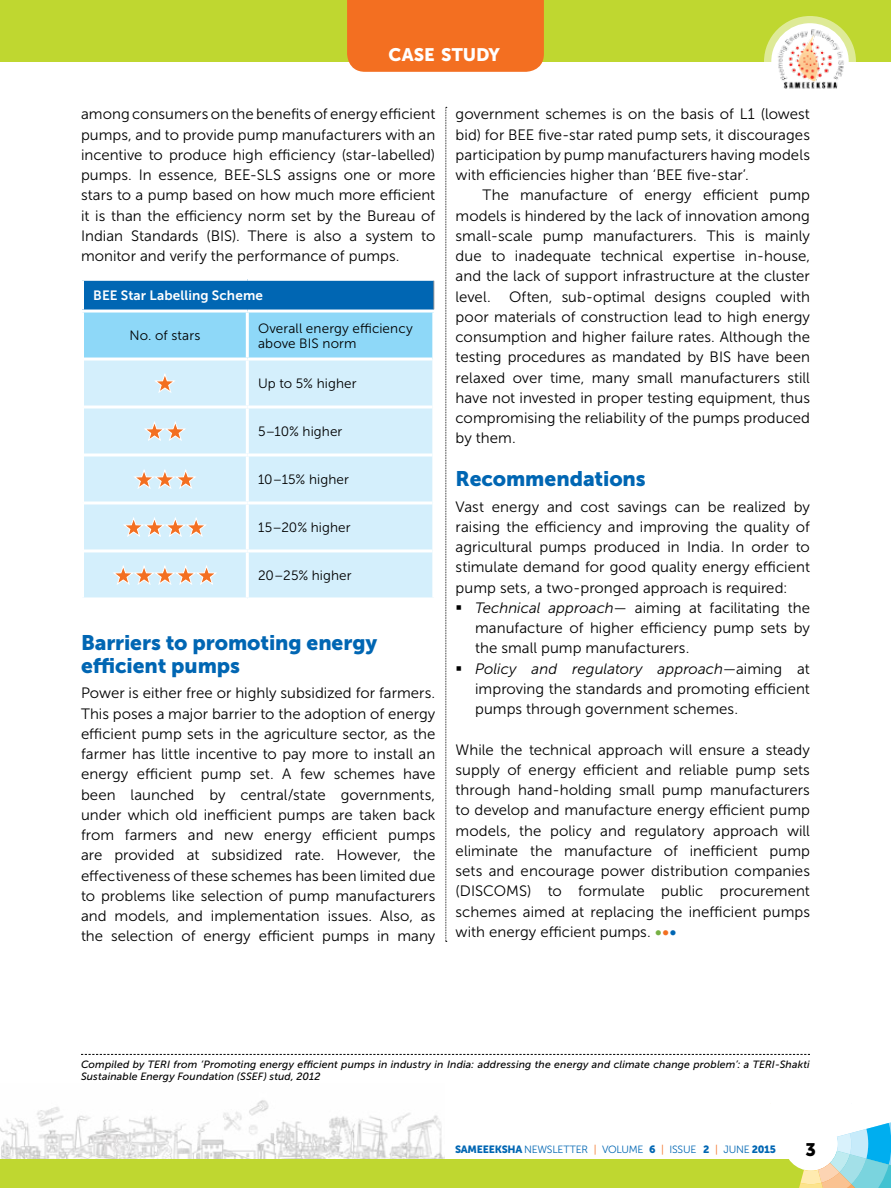
<style>
.page{position:relative;width:891px;height:1188px;background:#fff}
.page>*{position:absolute;margin:0;border:0;box-sizing:border-box;transform-origin:0 0}
.t1{font:21px/22.5px "Museo Sans 900";letter-spacing:-.005em;color:#0066b3}
.t2{font:18px "Museo Sans 900";color:#fff}
.t3{font:18px "Museo Sans 900";color:#000}
.t4{font:15px/20.2px "Museo Sans 300";letter-spacing:.005em;color:#000;text-align:justify}
.t5{font:13.5px/15px "Museo Sans 300";letter-spacing:.01em;color:#000}
.t6{font:13.5px "Museo Sans 700";letter-spacing:.01em;color:#fff}
.t7{font:italic 10.5px/12.6px "Museo Sans 500";letter-spacing:.015em;color:#000}
.t8{font:10.5px "Museo Sans 300";letter-spacing:-.02em;color:#0066b3}
.s1{font-style:italic}
.s2{font-size:18px;color:#76b043}
.s3{font-size:18px;color:#f36f21}
.s4{font-size:18px;color:#0066b3}
.s5{font-family:"Museo Sans 900"}
.s6{color:#f36f21}
</style>
<div class="page">
<img style="left:0;top:1100px;width:445px;height:59px">
<div style="left:0;top:0;width:891px;height:62px;background:#bfd730"></div>
<div style="left:0;top:1159px;width:891px;height:29px;background:#bfd730"></div>
<svg style="left:789px;top:1122px;width:102px;height:66px"></svg>
<svg style="left:764px;top:16px;width:92px;height:91px"></svg>
<div style="left:771px;top:23px;width:78px;height:77px;background:#fff;border-radius:50%"></div>
<img style="left:773px;top:26px;width:74px;height:66px">
<div style="left:84px;top:361px;width:348px;height:236px;background:#d4effc"></div>
<hr style="left:246px;top:361px;width:3px;height:45px;background:#fff">
<hr style="left:246px;top:409px;width:3px;height:45px;background:#fff">
<hr style="left:246px;top:457px;width:3px;height:44px;background:#fff">
<hr style="left:246px;top:504px;width:3px;height:45px;background:#fff">
<hr style="left:246px;top:552px;width:3px;height:45px;background:#fff">
<hr style="left:84px;top:406px;width:163px;height:3px;background:#fff">
<hr style="left:247px;top:406px;width:185px;height:3px;background:#fff">
<hr style="left:84px;top:454px;width:163px;height:3px;background:#fff">
<hr style="left:247px;top:454px;width:185px;height:3px;background:#fff">
<hr style="left:84px;top:501px;width:163px;height:3px;background:#fff">
<hr style="left:247px;top:501px;width:185px;height:3px;background:#fff">
<hr style="left:84px;top:549px;width:163px;height:3px;background:#fff">
<hr style="left:247px;top:549px;width:185px;height:3px;background:#fff">
<svg style="left:82px;top:281px;width:352px;height:78px;background:#5caede"></svg>
<hr style="left:81px;top:310px;width:166px;height:3px;background:#fff">
<hr style="left:247px;top:310px;width:188px;height:3px;background:#fff">
<svg style="left:153px;top:373px;width:23px;height:21px"></svg>
<svg style="left:143px;top:421px;width:44px;height:21px"></svg>
<svg style="left:133px;top:469px;width:64px;height:21px"></svg>
<svg style="left:122px;top:517px;width:86px;height:21px;background:#e0d9d4"></svg>
<svg style="left:112px;top:565px;width:106px;height:21px;background:#e0d9d3"></svg>
<svg style="left:446px;top:107px;width:1px;height:835px"></svg>
<div style="left:347px;top:0;width:197px;height:72px;background:#f36f21"></div>
<svg style="left:81px;top:1054px;width:729px;height:1px"></svg>
<p class="t2" style="left:389px;top:44px;width:113px">CASE STUDY</p>
<p class="t4" style="left:81px;top:104px;width:356px">among consumers on the benefits of energy efficient pumps, and to provide pump manufacturers with an incentive to produce high efficiency (star-labelled) pumps. In essence, BEE-SLS assigns one or more stars to a pump based on how much more efficient it is than the efficiency norm set by the Bureau of Indian Standards (BIS). There is also a system to monitor and verify the performance of pumps.</p>
<p class="t6" style="left:93px;top:288px;width:171px">BEE Star Labelling Scheme</p>
<p class="t5" style="left:129px;top:328px;width:72px">No. of stars</p>
<p class="t5" style="left:258px;top:321px;width:156px">Overall energy efficiency above BIS norm</p>
<p class="t5" style="left:258px;top:376px;width:100px">Up to 5% higher</p>
<p class="t5" style="left:258px;top:424px;width:86px">5–10% higher</p>
<p class="t5" style="left:258px;top:472px;width:92px">10–15% higher</p>
<p class="t5" style="left:258px;top:520px;width:94px">15–20% higher</p>
<p class="t5" style="left:258px;top:568px;width:95px">20–25% higher</p>
<h1 class="t1" style="left:81px;top:632px;width:298px">Barriers to promoting energy efficient pumps</h1>
<p class="t4" style="left:81px;top:683px;width:356px">Power is either free or highly subsidized for farmers.<br>This poses a major barrier to the adoption of energy efficient pump sets in the agriculture sector, as the farmer has little incentive to pay more to install an energy efficient pump set. A few schemes have been launched by central/state governments, under which old inefficient pumps are taken back from farmers and new energy efficient pumps are provided at subsidized rate. However, the effectiveness of these schemes has been limited due to problems like selection of pump manufacturers and models, and implementation issues. Also, as the selection of energy efficient pumps in many</p>
<p class="t4" style="left:456px;top:104px;width:356px">government schemes is on the basis of L1 (lowest bid) for BEE five-star rated pump sets, it discourages participation by pump manufacturers having models with efficiencies higher than ‘BEE five-star’.</p>
<p class="t4" style="left:456px;top:185px;width:356px;text-indent:27px">The manufacture of energy efficient pump models is hindered by the lack of innovation among small-scale pump manufacturers. This is mainly due to inadequate technical expertise in-house, and the lack of support infrastructure at the cluster level. Often, sub-optimal designs coupled with poor materials of construction lead to high energy consumption and higher failure rates. Although the testing procedures as mandated by BIS have been relaxed over time, many small manufacturers still have not invested in proper testing equipment, thus compromising the reliability of the pumps produced by them.</p>
<h1 class="t1" style="left:456px;top:467px;width:192px">Recommendations</h1>
<p class="t4" style="left:456px;top:496px;width:356px">Vast energy and cost savings can be realized by raising the efficiency and improving the quality of agricultural pumps produced in India. In order to stimulate demand for good quality energy efficient pump sets, a two-pronged approach is required:</p>
<p class="t4" style="left:475px;top:598px;width:336px;text-align:left"><span class="s1">Technical approach</span>— aiming at facilitating the manufacture of higher efficiency pump sets by the small pump manufacturers.<br><span class="s1">Policy and regulatory approach</span>—aiming at improving the standards and promoting efficient pumps through government schemes.</p>
<p class="t4" style="left:456px;top:739px;width:356px">While the technical approach will ensure a steady supply of energy efficient and reliable pump sets through hand-holding small pump manufacturers to develop and manufacture energy efficient pump models, the policy and regulatory approach will eliminate the manufacture of inefficient pump sets and encourage power distribution companies (DISCOMS) to formulate public procurement schemes aimed at replacing the inefficient pumps with energy efficient pumps. <span class="s2">•</span><span class="s3">•</span><span class="s4">•</span></p>
<p class="t7" style="left:81px;top:1058px;width:730px">Compiled by TERI from ‘Promoting energy efficient pumps in industry in India: addressing the energy and climate change problem’: a TERI-Shakti<br>Sustainable Energy Foundation (SSEF) stud, 2012</p>
<p class="t8" style="left:455px;top:1144px;width:323px"><span class="s5">SAMEEEKSHA</span> NEWSLETTER <span class="s6">|</span> VOLUME <span class="s5">6</span> <span class="s6">|</span> ISSUE <span class="s5">2</span> <span class="s6">|</span> JUNE <span class="s5">2015</span></p>
<p class="t3" style="left:805px;top:1139px;width:12px">3</p>
</div>
